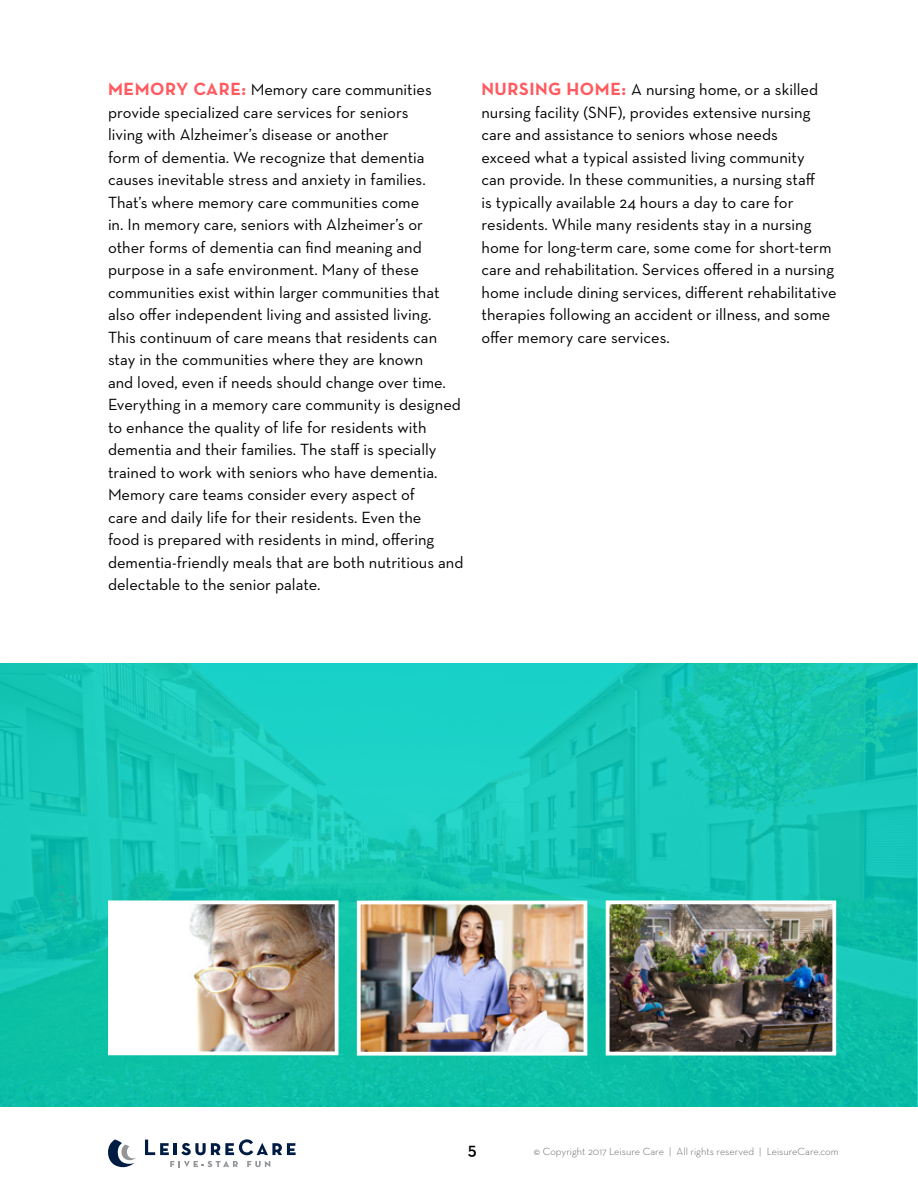
<style>
.page{position:relative;width:918px;height:1188px;background:#fff}
.page>*{position:absolute;margin:0;border:0;box-sizing:border-box;transform-origin:0 0}
.t1{font:600 18px "Neutraface Text";color:#000}
.t2{font:16.5px/22.5px "Neutraface Text";color:#000}
.t3{font:300 10.5px "Neutraface Text";color:#58595b}
.s1{font-weight:700;font-size:18px;color:#ff5a5f}
</style>
<div class="page">
<svg style="left:108px;top:1139px;width:28px;height:28px"></svg>
<svg style="left:145px;top:1139px;width:151px;height:16px"></svg>
<svg style="left:170px;top:1161px;width:68px;height:6px"></svg>
<svg style="left:247px;top:1161px;width:23px;height:6px"></svg>
<svg style="left:0;top:663px;width:918px;height:444px;background:#15c6b4"></svg>
<img style="left:611px;top:906px;width:220px;height:144px">
<div style="left:606px;top:901px;width:230px;height:154px;border:4px solid #fff"></div>
<img style="left:362px;top:906px;width:220px;height:145px">
<div style="left:357px;top:901px;width:230px;height:155px;border:4px solid #fff"></div>
<img style="left:113px;top:906px;width:221px;height:144px">
<div style="left:108px;top:901px;width:231px;height:154px;border:4px solid #fff"></div>
<p class="t2" style="left:108px;top:78px;width:357px"><span class="s1">MEMORY CARE:</span> Memory care communities provide specialized care services for seniors<br>living with Alzheimer’s disease or another<br>form of dementia. We recognize that dementia causes inevitable stress and anxiety in families.<br>That’s where memory care communities come<br>in. In memory care, seniors with Alzheimer’s or other forms of dementia can find meaning and purpose in a safe environment. Many of these communities exist within larger communities that also offer independent living and assisted living.<br>This continuum of care means that residents can stay in the communities where they are known<br>and loved, even if needs should change over time.<br>Everything in a memory care community is designed to enhance the quality of life for residents with dementia and their families. The staff is specially trained to work with seniors who have dementia.<br>Memory care teams consider every aspect of<br>care and daily life for their residents. Even the<br>food is prepared with residents in mind, offering dementia-friendly meals that are both nutritious and delectable to the senior palate.</p>
<p class="t2" style="left:481px;top:78px;width:357px"><span class="s1">NURSING HOME:</span> A nursing home, or a skilled nursing facility (SNF), provides extensive nursing care and assistance to seniors whose needs<br>exceed what a typical assisted living community<br>can provide. In these communities, a nursing staff<br>is typically available 24 hours a day to care for residents. While many residents stay in a nursing home for long-term care, some come for short-term care and rehabilitation. Services offered in a nursing home include dining services, different rehabilitative therapies following an accident or illness, and some offer memory care services.</p>
<p class="t1" style="left:468px;top:1138px;width:10px">5</p>
<p class="t3" style="left:534px;top:1145px;width:306px">© Copyright 2017 Leisure Care | All rights reserved | LeisureCare.com</p>
</div>
